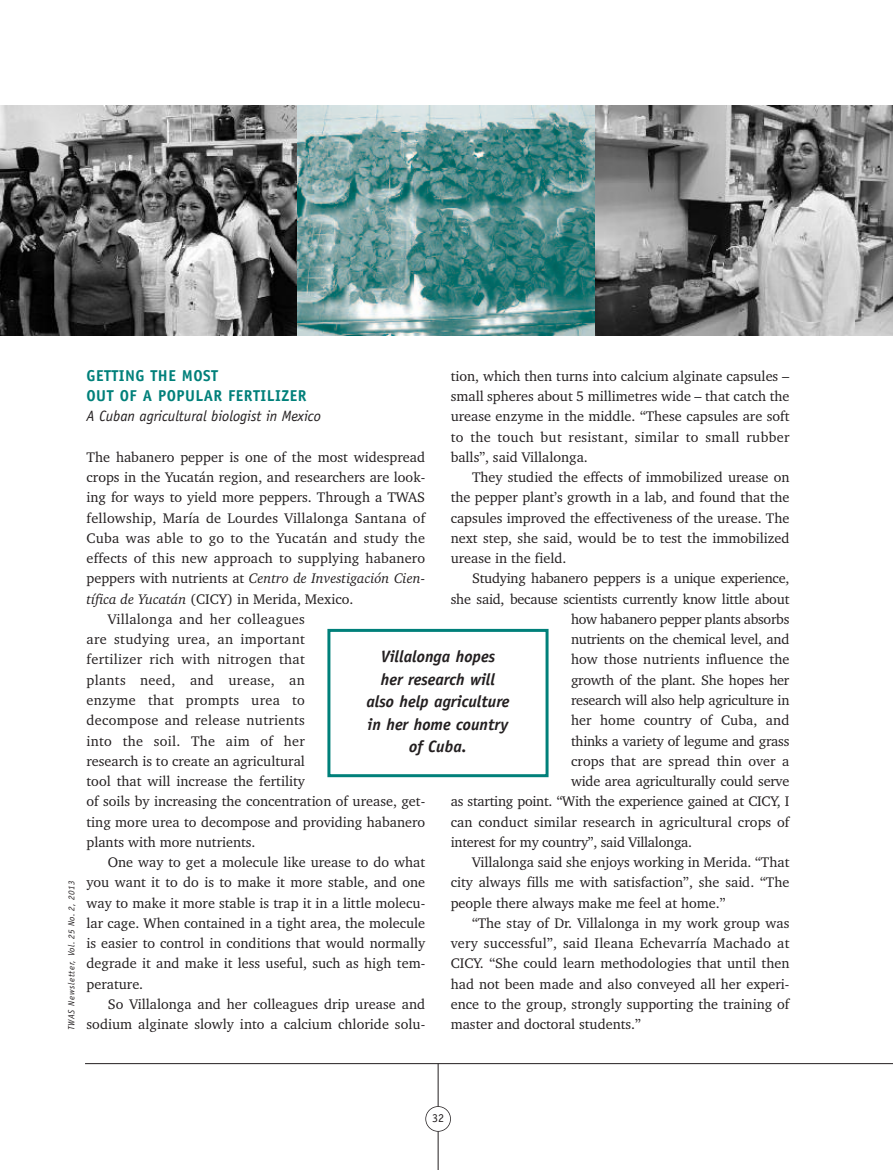
<style>
.page{position:relative;width:893px;height:1170px;background:#fff}
.page>*{position:absolute;margin:0;border:0;box-sizing:border-box;transform-origin:0 0}
.t1{font:italic 700 16.5px/22.5px "Officina Sans";color:#231f20;text-align:center}
.t2{font:700 15.75px/20.2px "Officina Sans";letter-spacing:.03em;color:#00807a}
.t3{font:italic 15px "Officina Sans";color:#231f20}
.t4{font:14.25px/20.2px "Charter BT";color:#231f20;text-align:justify}
.t5{font:14.25px "Charter BT";letter-spacing:.02em;color:#231f20}
.t6{font:14.25px "Charter BT";letter-spacing:-.02em;color:#231f20}
.t7{font:italic 14.25px "Charter BT";color:#231f20}
.t8{font:12px "Officina Sans";color:#231f20}
.t9{font:italic 9px "Officina Sans";letter-spacing:.05em;color:#231f20}
.s1{font-style:normal}
.s2{font-style:italic}
</style>
<div class="page">
<div style="left:327px;top:629px;width:222px;height:148px;border:3px solid #00807a"></div>
<hr style="left:438px;top:1063px;width:1px;height:106px;background:#231f20">
<div style="left:426px;top:1106px;width:24px;height:25px;background:#fff;border-radius:50%"></div>
<div style="left:425px;top:1106px;width:26px;height:25px;border:2px solid #231f20;border-radius:50%"></div>
<hr style="left:85px;top:1063px;width:808px;height:1px;background:#231f20">
<img style="left:0;top:105px;width:298px;height:230px">
<svg style="left:298px;top:105px;width:297px;height:230px;background:#6c9d9c"></svg>
<svg style="left:595px;top:105px;width:298px;height:230px;background:#868686"></svg>
<p class="t9" style="left:68px;top:1030px;width:151px;rotate:-90deg">TWAS Newsletter, Vol. 25 No. 2, 2013</p>
<p class="t2" style="left:87px;top:366px;width:221px">GETTING THE MOST<br>OUT OF A POPULAR FERTILIZER</p>
<p class="t3" style="left:87px;top:410px;width:236px">A Cuban agricultural biologist in Mexico</p>
<p class="t4" style="left:87px;top:448px;width:340px">The habanero pepper is one of the most widespread</p>
<p class="t4" style="left:87px;top:468px;width:340px">crops in the Yucatán region, and researchers are look-</p>
<p class="t4" style="left:87px;top:488px;width:340px">ing for ways to yield more peppers. Through a TWAS</p>
<p class="t4" style="left:87px;top:508px;width:340px">fellowship, María de Lourdes Villalonga Santana of</p>
<p class="t5" style="left:87px;top:532px;width:340px">Cuba was able to go to the Yucatán and study the</p>
<p class="t4" style="left:87px;top:549px;width:340px">effects of this new approach to supplying habanero</p>
<p class="t7" style="left:87px;top:573px;width:340px"><span class="s1">peppers with nutrients at</span> Centro de Investigación Cien-</p>
<p class="t4" style="left:87px;top:589px;width:268px"><span class="s2">tífica de Yucatán</span> (CICY) in Merida, Mexico.</p>
<p class="t5" style="left:108px;top:613px;width:199px">Villalonga and her colleagues</p>
<p class="t5" style="left:87px;top:633px;width:220px">are studying urea, an important</p>
<p class="t5" style="left:87px;top:654px;width:220px">fertilizer rich with nitrogen that</p>
<p class="t5" style="left:87px;top:674px;width:220px">plants need, and urease, an</p>
<p class="t5" style="left:87px;top:694px;width:220px">enzyme that prompts urea to</p>
<p class="t5" style="left:87px;top:714px;width:220px">decompose and release nutrients</p>
<p class="t5" style="left:87px;top:735px;width:220px">into the soil. The aim of her</p>
<p class="t4" style="left:87px;top:751px;width:220px">research is to create an agricultural</p>
<p class="t4" style="left:87px;top:772px;width:220px">tool that will increase the fertility</p>
<p class="t4" style="left:87px;top:792px;width:340px">of soils by increasing the concentration of urease, get-</p>
<p class="t4" style="left:87px;top:812px;width:340px">ting more urea to decompose and providing habanero</p>
<p class="t4" style="left:87px;top:832px;width:171px">plants with more nutrients.</p>
<p class="t4" style="left:108px;top:853px;width:319px">One way to get a molecule like urease to do what</p>
<p class="t4" style="left:87px;top:873px;width:340px">you want it to do is to make it more stable, and one</p>
<p class="t4" style="left:87px;top:893px;width:340px">way to make it more stable is trap it in a little molecu-</p>
<p class="t4" style="left:87px;top:913px;width:340px">lar cage. When contained in a tight area, the molecule</p>
<p class="t4" style="left:87px;top:934px;width:340px">is easier to control in conditions that would normally</p>
<p class="t4" style="left:87px;top:954px;width:340px">degrade it and make it less useful, such as high tem-</p>
<p class="t4" style="left:87px;top:974px;width:58px">perature.</p>
<p class="t4" style="left:108px;top:994px;width:319px">So Villalonga and her colleagues drip urease and</p>
<p class="t4" style="left:87px;top:1015px;width:340px">sodium alginate slowly into a calcium chloride solu-</p>
<p class="t4" style="left:451px;top:367px;width:340px">tion, which then turns into calcium alginate capsules – small spheres about 5 millimetres wide – that catch the urease enzyme in the middle. “These capsules are soft to the touch but resistant, similar to small rubber balls”, said Villalonga.</p>
<p class="t4" style="left:451px;top:468px;width:340px;text-indent:21px">They studied the effects of immobilized urease on the pepper plant’s growth in a lab, and found that the capsules improved the effectiveness of the urease. The next step, she said, would be to test the immobilized urease in the field.</p>
<p class="t4" style="left:472px;top:569px;width:319px">Studying habanero peppers is a unique experience,</p>
<p class="t4" style="left:451px;top:589px;width:340px">she said, because scientists currently know little about</p>
<p class="t6" style="left:571px;top:613px;width:220px">how habanero pepper plants absorbs</p>
<p class="t6" style="left:571px;top:633px;width:220px">nutrients on the chemical level, and</p>
<p class="t4" style="left:571px;top:650px;width:220px">how those nutrients influence the</p>
<p class="t6" style="left:571px;top:674px;width:220px">growth of the plant. She hopes her</p>
<p class="t6" style="left:571px;top:694px;width:220px">research will also help agriculture in</p>
<p class="t4" style="left:571px;top:711px;width:220px">her home country of Cuba, and</p>
<p class="t6" style="left:571px;top:735px;width:220px">thinks a variety of legume and grass</p>
<p class="t4" style="left:571px;top:751px;width:220px">crops that are spread thin over a</p>
<p class="t4" style="left:571px;top:772px;width:220px">wide area agriculturally could serve</p>
<p class="t6" style="left:451px;top:795px;width:340px">as starting point. “With the experience gained at CICY, I</p>
<p class="t4" style="left:451px;top:812px;width:340px">can conduct similar research in agricultural crops of</p>
<p class="t4" style="left:451px;top:832px;width:243px">interest for my country”, said Villalonga.</p>
<p class="t4" style="left:472px;top:853px;width:319px">Villalonga said she enjoys working in Merida. “That</p>
<p class="t4" style="left:451px;top:873px;width:340px">city always fills me with satisfaction”, she said. “The</p>
<p class="t4" style="left:451px;top:893px;width:276px">people there always make me feel at home.”</p>
<p class="t4" style="left:472px;top:913px;width:319px">“The stay of Dr. Villalonga in my work group was</p>
<p class="t4" style="left:451px;top:934px;width:340px">very successful”, said Ileana Echevarría Machado at</p>
<p class="t4" style="left:451px;top:954px;width:340px">CICY. “She could learn methodologies that until then</p>
<p class="t4" style="left:451px;top:974px;width:340px">had not been made and also conveyed all her experi-</p>
<p class="t4" style="left:451px;top:994px;width:340px">ence to the group, strongly supporting the training of</p>
<p class="t4" style="left:451px;top:1015px;width:192px">master and doctoral students.”</p>
<p class="t1" style="left:366px;top:646px;width:145px">Villalonga hopes<br>her research will also help agriculture in her home country of Cuba.</p>
<p class="t8" style="left:432px;top:1113px;width:13px">32</p>
</div>
